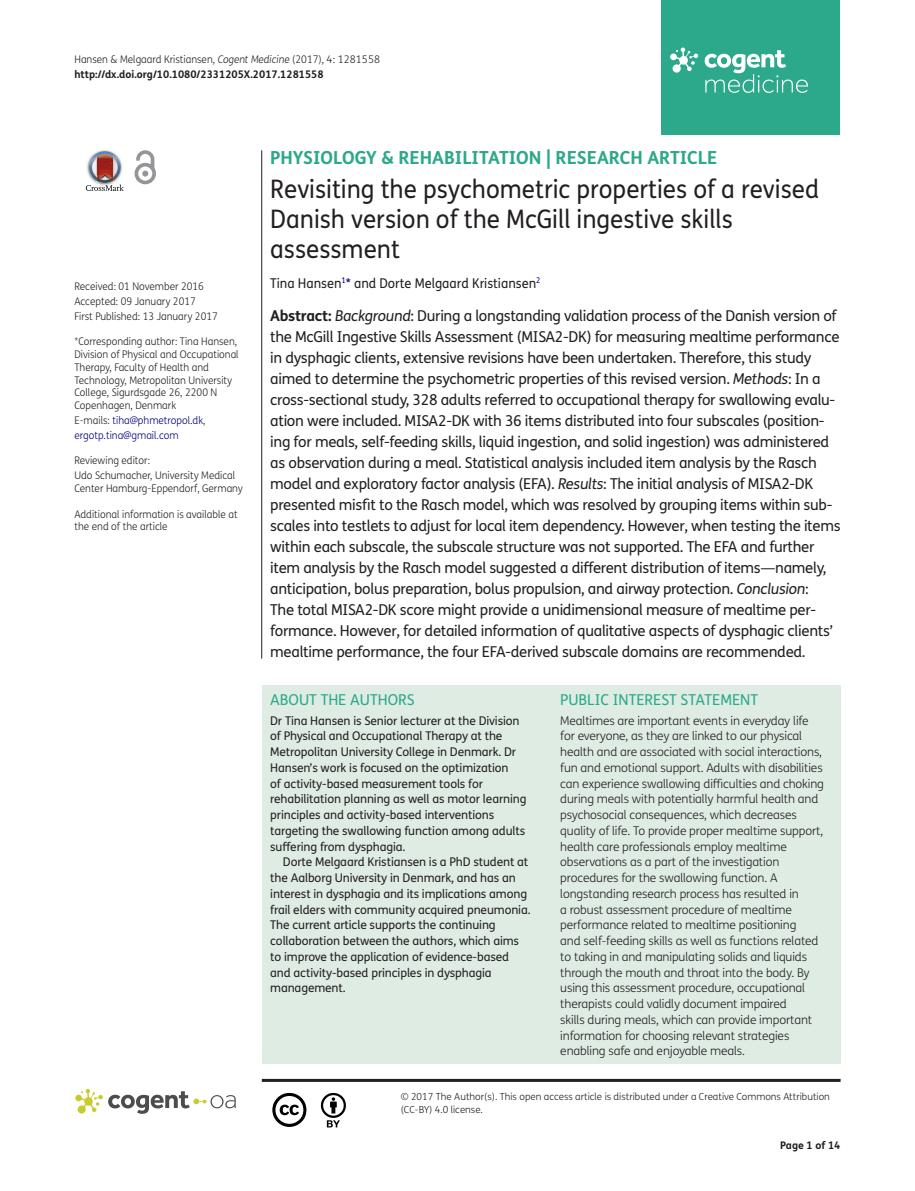
<style>
.page{position:relative;width:915px;height:1191px;background:#fff}
.page>*{position:absolute;margin:0;border:0;box-sizing:border-box;transform-origin:0 0}
.t1{font:25.5px/30px "FS Me Pro";color:#231f20;scale:.95 1}
.t2{font:700 18px "FS Me Pro";color:#2ca88a}
.t3{font:15px/21px "FS Me Pro";letter-spacing:-.02em;color:#231f20}
.t4{font:15px "FS Me Pro";color:#2ca88a}
.t5{font:13.5px "FS Me Pro";color:#231f20;scale:.95 1}
.t6{font:300 12px/15.8px "FS Me Pro";letter-spacing:-.01em;color:#231f20}
.t7{font:12px/15.8px "FS Me Pro";letter-spacing:-.01em;color:#231f20}
.t8{font:300 10.5px/12.8px "FS Me Pro";color:#231f20;scale:.95 1}
.t9{font:700 10.5px/15px "FS Me Pro";color:#231f20}
.t10{font:300 10.5px/14.9px "FS Me Pro";color:#000080;scale:.95 1}
.t11{font:300 9.75px/12.8px "FS Me Pro";color:#231f20}
.s1{font-weight:300}
.s2{font-weight:300;font-style:italic}
.s3{color:#231f20}
.s4{color:#000080}
.s5{font-weight:700}
.s6{font-style:italic}
</style>
<div class="page">
<div style="left:661px;top:0;width:179px;height:134px;background:#2ca88a"></div>
<svg style="left:670px;top:48px;width:28px;height:25px"></svg>
<svg style="left:704px;top:50px;width:103px;height:43px"></svg>
<div style="left:261px;top:685px;width:579px;height:378px;background:#deece4"></div>
<svg style="left:86px;top:151px;width:38px;height:40px"></svg>
<svg style="left:134px;top:150px;width:22px;height:34px"></svg>
<hr style="left:261px;top:150px;width:1px;height:508px;background:#231f20">
<svg style="left:75px;top:1089px;width:161px;height:24px"></svg>
<svg style="left:272px;top:1093px;width:34px;height:34px"></svg>
<svg style="left:321px;top:1093px;width:25px;height:34px"></svg>
<hr style="left:262px;top:1078px;width:578px;height:3px;background:#231f20">
<p class="t9" style="left:74px;top:51px;width:307px"><span class="s1">Hansen &amp; Melgaard Kristiansen,</span> <span class="s2">Cogent Medicine</span> <span class="s1">(2017), 4: 1281558 </span>http://dx.doi.org/10.1080/2331205X.2017.1281558</p>
<p class="t8" style="left:74px;top:279px;width:152px;line-height:14.9px">Received: 01 November 2016<br>Accepted: 09 January 2017<br>First Published: 13 January 2017</p>
<p class="t8" style="left:74px;top:335px;width:174px">*Corresponding author: Tina Hansen, Division of Physical and Occupational Therapy, Faculty of Health and Technology, Metropolitan University College, Sigurdsgade 26, 2200 N Copenhagen, Denmark</p>
<p class="t10" style="left:74px;top:412px;width:139px"><span class="s3">E-mails:</span> tiha@phmetropol.dk<span class="s3">, </span>ergotp.tina@gmail.com</p>
<p class="t8" style="left:74px;top:453px;width:171px;line-height:14.9px">Reviewing editor:<br>Udo Schumacher, University Medical</p>
<p class="t8" style="left:74px;top:482px;width:179px">Center Hamburg-Eppendorf, Germany</p>
<p class="t8" style="left:74px;top:507px;width:173px">Additional information is available at the end of the article</p>
<p class="t2" style="left:270px;top:143px;width:448px">PHYSIOLOGY &amp; REHABILITATION | RESEARCH ARTICLE</p>
<h1 class="t1" style="left:270px;top:174px;width:579px">Revisiting the psychometric properties of a revised<br>Danish version of the McGill ingestive skills assessment</h1>
<p class="t5" style="left:270px;top:273px;width:286px">Tina Hansen<sup>1</sup><span class="s4">*</span> and Dorte Melgaard Kristiansen<sup>2</sup></p>
<p class="t3" style="left:270px;top:305px;width:571px"><span class="s5">Abstract:</span> <span class="s6">Background</span>: During a longstanding validation process of the Danish version of the McGill Ingestive Skills Assessment (MISA2-DK) for measuring mealtime performance in dysphagic clients, extensive revisions have been undertaken. Therefore, this study aimed to determine the psychometric properties of this revised version. <span class="s6">Methods</span>: In a cross-sectional study, 328 adults referred to occupational therapy for swallowing evalu&shy;ation were included. MISA2-DK with 36 items distributed into four subscales (position&shy;ing for meals, self-feeding skills, liquid ingestion, and solid ingestion) was administered as observation during a meal. Statistical analysis included item analysis by the Rasch model and exploratory factor analysis (EFA). <span class="s6">Results</span>: The initial analysis of MISA2-DK presented misfit to the Rasch model, which was resolved by grouping items within sub&shy;scales into testlets to adjust for local item dependency. However, when testing the items within each subscale, the subscale structure was not supported. The EFA and further item analysis by the Rasch model suggested a different distribution of items—namely, anticipation, bolus preparation, bolus propulsion, and airway protection. <span class="s6">Conclusion</span>:<br>The total MISA2-DK score might provide a unidimensional measure of mealtime per&shy;formance. However, for detailed information of qualitative aspects of dysphagic clients’ mealtime performance, the four EFA-derived subscale domains are recommended.</p>
<p class="t4" style="left:270px;top:689px;width:146px">ABOUT THE AUTHORS</p>
<p class="t7" style="left:270px;top:712px;width:258px">Dr Tina Hansen is Senior lecturer at the Division of Physical and Occupational Therapy at the Metropolitan University College in Denmark. Dr Hansen’s work is focused on the optimization<br>of activity-based measurement tools for rehabilitation planning as well as motor learning principles and activity-based interventions targeting the swallowing function among adults suffering from dysphagia.</p>
<p class="t7" style="left:270px;top:854px;width:262px;text-indent:13px">Dorte Melgaard Kristiansen is a PhD student at the Aalborg University in Denmark, and has an interest in dysphagia and its implications among frail elders with community acquired pneumonia.<br>The current article supports the continuing collaboration between the authors, which aims to improve the application of evidence-based and activity-based principles in dysphagia management.</p>
<p class="t4" style="left:560px;top:689px;width:199px">PUBLIC INTEREST STATEMENT</p>
<p class="t6" style="left:560px;top:712px;width:265px">Mealtimes are important events in everyday life for everyone, as they are linked to our physical health and are associated with social interactions, fun and emotional support. Adults with disabilities can experience swallowing difficulties and choking during meals with potentially harmful health and psychosocial consequences, which decreases quality of life. To provide proper mealtime support, health care professionals employ mealtime observations as a part of the investigation procedures for the swallowing function. A longstanding research process has resulted in<br>a robust assessment procedure of mealtime performance related to mealtime positioning<br>and self-feeding skills as well as functions related to taking in and manipulating solids and liquids through the mouth and throat into the body. By using this assessment procedure, occupational therapists could validly document impaired<br>skills during meals, which can provide important information for choosing relevant strategies enabling safe and enjoyable meals.</p>
<p class="t11" style="left:400px;top:1090px;width:430px">© 2017 The Author(s). This open access article is distributed under a Creative Commons Attribution (CC-BY) 4.0 license.</p>
<p class="t9" style="left:780px;top:1137px;width:62px">Page 1 of 14</p>
</div>
